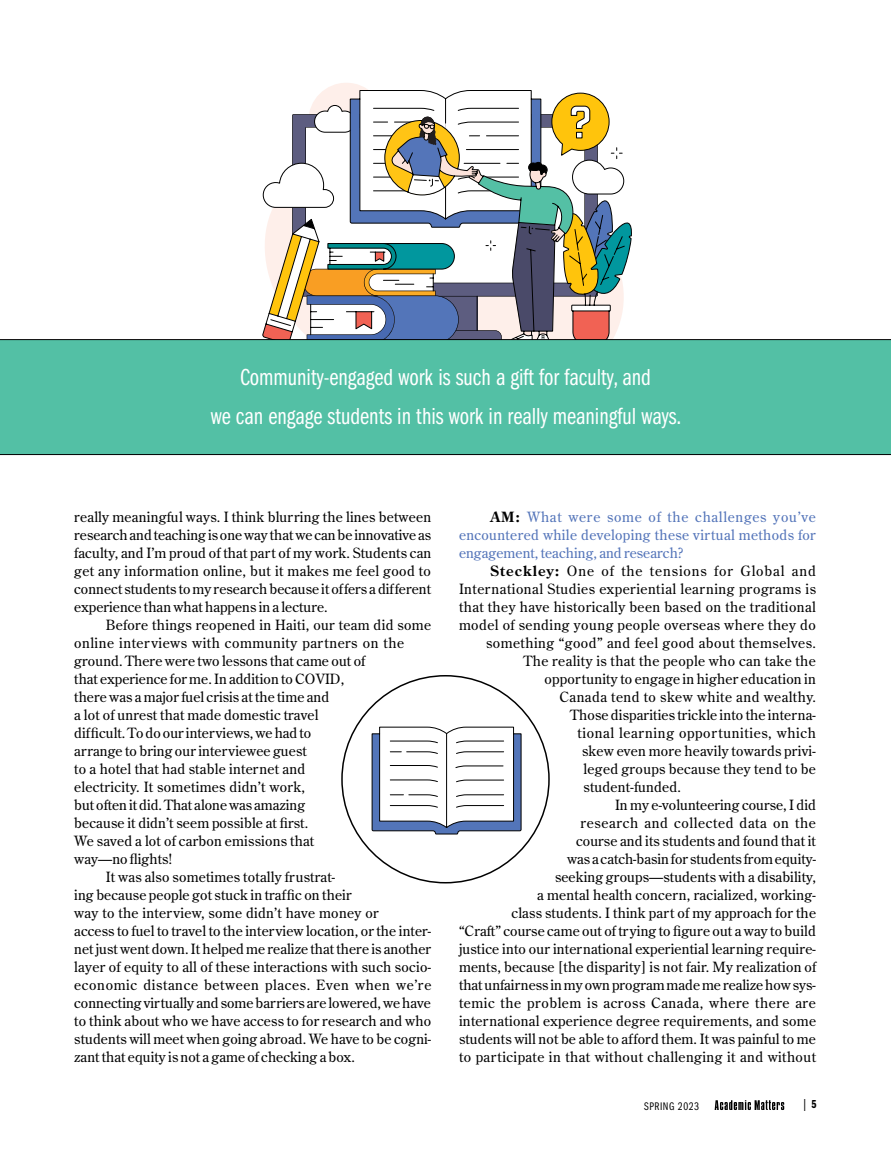
<style>
.page{position:relative;width:891px;height:1161px;background:#fff}
.page>*{position:absolute;margin:0;border:0;box-sizing:border-box;transform-origin:0 0}
.PULL_QUOTES{font:24px/39px "Franklin Gothic LT Pro Bk Cm";color:#fff;text-align:center}
.BODY{font:14.1px/18px "Century Old Style Std";letter-spacing:.015em;color:#000}
.BODY-2{font:14.1px/18px "Century Old Style Std";letter-spacing:.005em;color:#5374b9;text-align:justify}
.BODY-3{font:14.1px "Century Old Style Std";letter-spacing:.035em;color:#000}
.BODY-4{font:14.1px "Century Old Style Std";letter-spacing:.065em;color:#000}
.BODY-5{font:14.1px "Century Old Style Std";letter-spacing:.04em;color:#000}
.t1{font:12px "Franklin Gothic LT Pro Bk Cm";color:#000}
.t2{font:11.4px "Franklin Gothic LT Pro Bk Cm";letter-spacing:.05em;color:#000}
.s1{font-weight:700;color:#000}
.s2{font-weight:700}
.s3{font-family:"Franklin Gothic LT Pro Dm Cm"}
</style>
<div class="page">
<svg style="left:715px;top:1100px;width:69px;height:10px"></svg>
<div style="left:308px;top:83px;width:76px;height:76px;background:#feefea;border-radius:50%"></div>
<svg style="left:263px;top:90px;width:369px;height:249px"></svg>
<div style="left:0;top:339px;width:891px;height:116px;background:#53c0a5"></div>
<svg style="left:371px;top:726px;width:151px;height:108px"></svg>
<p class="PULL_QUOTES" style="left:211px;top:358px;width:472px">Community-engaged work is such a gift for faculty, and<br>we can engage students in this work in really meaningful ways.</p>
<h4 class="BODY" style="left:74px;top:508px;width:359px;text-align:justify">really meaningful ways. I think blurring the lines between research and teaching is one way that we can be innovative as faculty, and I’m proud of that part of my work. Students can get any information online, but it makes me feel good to connect students to my research because it offers a different experience than what happens in a lecture.</h4>
<h4 class="BODY" style="left:74px;top:616px;width:358px;text-indent:32px">Before things reopened in Haiti, our team did some online interviews with community partners on the ground. There were two lessons that came out of<br>that experience for me. In addition to COVID,<br>there was a major fuel crisis at the time and<br>a lot of unrest that made domestic travel<br>difficult. To do our interviews, we had to<br>arrange to bring our interviewee guest<br>to a hotel that had stable internet and<br>electricity. It sometimes didn’t work,<br>but often it did. That alone was amazing<br>because it didn’t seem possible at first.<br>We saved a lot of carbon emissions that<br>way—no flights!</h4>
<h4 class="BODY" style="left:74px;top:868px;width:359px;text-indent:32px">It was also sometimes totally frustrat-<br>ing because people got stuck in traffic on their<br>way to the interview, some didn’t have money or<br>access to fuel to travel to the interview location, or the inter&shy;net just went down. It helped me realize that there is another layer of equity to all of these interactions with such socio&shy;economic distance between places. Even when we’re connecting virtually and some barriers are lowered, we have to think about who we have access to for research and who students will meet when going abroad. We have to be cogni&shy;zant that equity is not a game of checking a box.</h4>
<h4 class="BODY-2" style="left:459px;top:508px;width:358px;text-indent:32px"><span class="s1">AM:</span> What were some of the challenges you’ve encountered while developing these virtual methods for engagement, teaching, and research?</h4>
<h4 class="BODY-4" style="left:490px;top:562px;width:327px"><span class="s2">Steckley:</span> One of the tensions for Global and</h4>
<h4 class="BODY-3" style="left:459px;top:580px;width:359px">International Studies experiential learning programs is</h4>
<h4 class="BODY" style="left:459px;top:598px;width:358px">that they have historically been based on the traditional</h4>
<h4 class="BODY" style="left:459px;top:616px;width:358px">model of sending young people overseas where they do</h4>
<h4 class="BODY-3" style="left:486px;top:634px;width:332px">something “good” and feel good about themselves.</h4>
<h4 class="BODY" style="left:524px;top:652px;width:294px">The reality is that the people who can take the</h4>
<h4 class="BODY" style="left:544px;top:670px;width:273px">opportunity to engage in higher education in</h4>
<h4 class="BODY" style="left:560px;top:688px;width:258px">Canada tend to skew white and wealthy.</h4>
<h4 class="BODY" style="left:570px;top:706px;width:248px">Those disparities trickle into the interna-</h4>
<h4 class="BODY-5" style="left:578px;top:724px;width:240px">tional learning opportunities, which</h4>
<h4 class="BODY" style="left:582px;top:742px;width:236px">skew even more heavily towards privi-</h4>
<h4 class="BODY" style="left:584px;top:760px;width:234px">leged groups because they tend to be</h4>
<h4 class="BODY" style="left:584px;top:778px;width:99px">student-funded.</h4>
<h4 class="BODY" style="left:459px;top:796px;width:359px;text-align:right">In my e-volunteering course, I did<br>research and collected data on the<br>course and its students and found that it<br>was a catch-basin for students from equity-<br>seeking groups—students with a disability,<br>a mental health concern, racialized, working-<br>class students. I think part of my approach for the<br>“Craft” course came out of trying to figure out a way to build justice into our international experiential learning require&shy;ments, because [the disparity] is not fair. My realization of that unfairness in my own program made me realize how sys&shy;temic the problem is across Canada, where there are international experience degree requirements, and some students will not be able to afford them. It was painful to me to participate in that without challenging it and without</h4>
<p class="t2" style="left:644px;top:1100px;width:56px">SPRING 2023</p>
<p class="t1" style="left:802px;top:1098px;width:16px">| <span class="s3">5</span></p>
</div>
